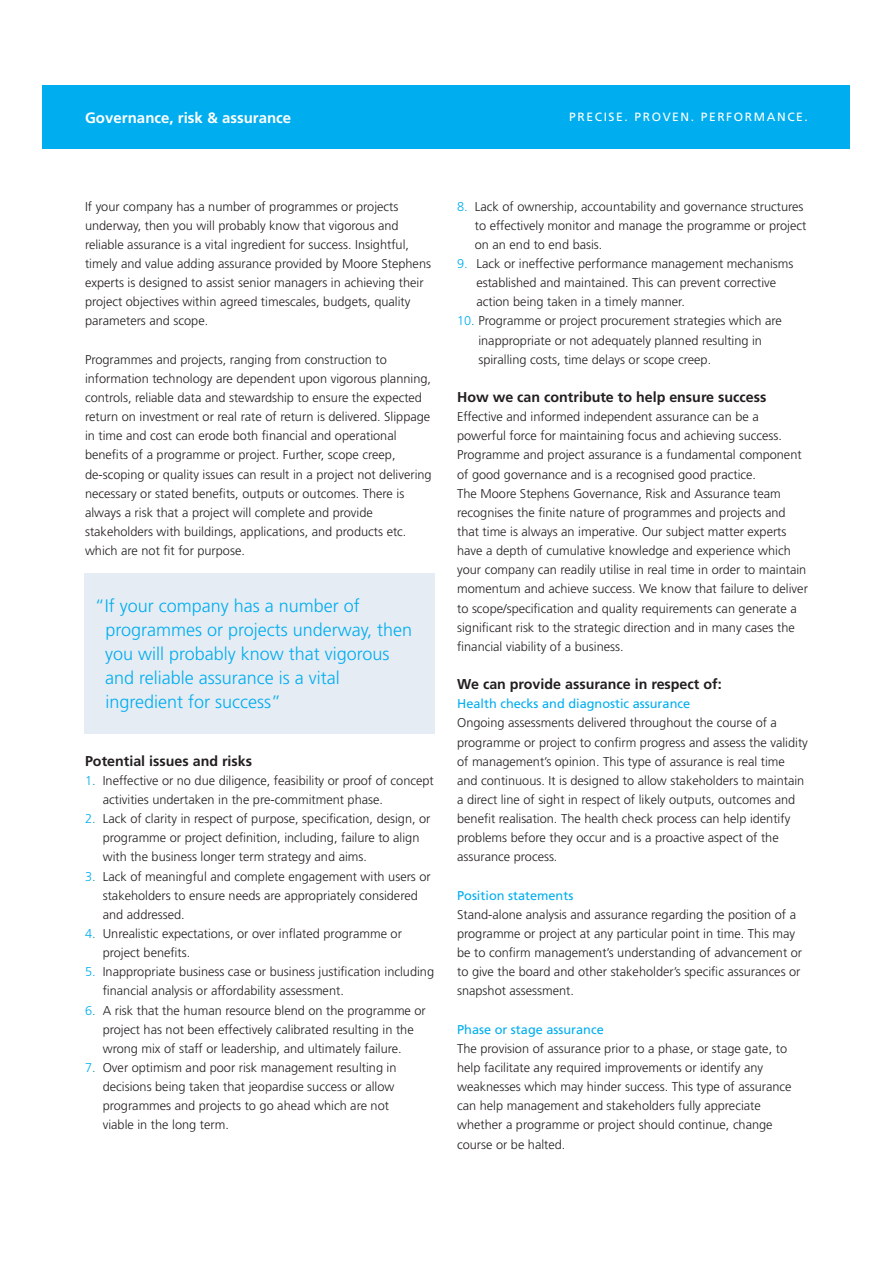
<style>
.page{position:relative;width:893px;height:1263px;background:#fff}
.page>*{position:absolute;margin:0;border:0;box-sizing:border-box;transform-origin:0 0}
.t1{font:300 18px/24px "Frutiger LT Std";color:#00aeef}
.Descriptor{font:700 15px "Frutiger LT Std";color:#fff}
.Subheading_1{font:700 14.25px "Frutiger LT Std";color:#231f20}
.Body_copy{font:300 12.75px/19.2px "Frutiger LT Std";color:#231f20}
.Subheading_2{font:12.75px "Frutiger LT Std";color:#00aeef}
.Strapline{font:12px "Frutiger LT Std";letter-spacing:.135em;color:#fff}
.s1{color:#00aeef}
.s2{color:#009290}
</style>
<div class="page">
<div style="left:43px;top:85px;width:807px;height:64px;background:#00aeef"></div>
<div style="left:84px;top:573px;width:351px;height:161px;background:#e6ecf4"></div>
<p class="Descriptor" style="left:85px;top:109px;width:208px">Governance, risk &amp; assurance</p>
<p class="Strapline" style="left:569px;top:110px;width:240px">PRECISE. PROVEN. PERFORMANCE.</p>
<p class="Body_copy" style="left:85px;top:197px;width:347px">If your company has a number of programmes or projects underway, then you will probably know that vigorous and reliable assurance is a vital ingredient for success. Insightful, timely and value adding assurance provided by Moore Stephens experts is designed to assist senior managers in achieving their project objectives within agreed timescales, budgets, quality parameters and scope.</p>
<p class="Body_copy" style="left:85px;top:350px;width:348px">Programmes and projects, ranging from construction to information technology are dependent upon vigorous planning, controls, reliable data and stewardship to ensure the expected return on investment or real rate of return is delivered. Slippage in time and cost can erode both financial and operational benefits of a programme or project. Further, scope creep, de-scoping or quality issues can result in a project not delivering necessary or stated benefits, outputs or outcomes. There is always a risk that a project will complete and provide stakeholders with buildings, applications, and products etc. which are not fit for purpose.</p>
<p class="t1" style="left:105px;top:594px;width:309px;text-indent:-10px">“If your company has a number of programmes or projects underway, then you will probably know that vigorous and reliable assurance is a vital ingredient for success”</p>
<p class="Subheading_1" style="left:85px;top:752px;width:169px">Potential issues and risks</p>
<p class="Body_copy" style="left:103px;top:771px;width:333px;text-indent:-18px"><span class="s1">1</span><span class="s2">.</span> Ineffective or no due diligence, feasibility or proof of concept activities undertaken in the pre-commitment phase.</p>
<p class="Body_copy" style="left:103px;top:809px;width:329px;text-indent:-18px"><span class="s1">2</span><span class="s2">.</span> Lack of clarity in respect of purpose, specification, design, or programme or project definition, including, failure to align with the business longer term strategy and aims.</p>
<p class="Body_copy" style="left:103px;top:867px;width:330px;text-indent:-18px"><span class="s1">3</span><span class="s2">.</span> Lack of meaningful and complete engagement with users or stakeholders to ensure needs are appropriately considered and addressed.</p>
<p class="Body_copy" style="left:103px;top:924px;width:301px;text-indent:-18px"><span class="s1">4</span><span class="s2">.</span> Unrealistic expectations, or over inflated programme or project benefits.</p>
<p class="Body_copy" style="left:103px;top:962px;width:333px;text-indent:-18px"><span class="s1">5.</span> Inappropriate business case or business justification including financial analysis or affordability assessment.</p>
<p class="Body_copy" style="left:85px;top:1001px;width:342px;text-align:center"><span class="s1">6</span><span class="s2">.</span> A risk that the human resource blend on the programme or project has not been effectively calibrated resulting in the wrong mix of staff or leadership, and ultimately failure.</p>
<p class="Body_copy" style="left:103px;top:1058px;width:295px;text-indent:-18px"><span class="s1">7</span><span class="s2">.</span> Over optimism and poor risk management resulting in decisions being taken that jeopardise success or allow programmes and projects to go ahead which are not viable in the long term.</p>
<p class="Body_copy" style="left:475px;top:197px;width:333px;text-indent:-18px"><span class="s1">8.</span> Lack of ownership, accountability and governance structures to effectively monitor and manage the programme or project on an end to end basis.</p>
<p class="Body_copy" style="left:476px;top:254px;width:319px;text-indent:-19px"><span class="s1">9.</span> Lack or ineffective performance management mechanisms established and maintained. This can prevent corrective action being taken in a timely manner.</p>
<p class="Body_copy" style="left:478px;top:312px;width:305px;text-indent:-21px"><span class="s1">10</span><span class="s2">.</span> Programme or project procurement strategies which are inappropriate or not adequately planned resulting in spiralling costs, time delays or scope creep.</p>
<p class="Subheading_1" style="left:457px;top:389px;width:311px">How we can contribute to help ensure success</p>
<p class="Body_copy" style="left:457px;top:407px;width:326px">Effective and informed independent assurance can be a powerful force for maintaining focus and achieving success.</p>
<p class="Body_copy" style="left:457px;top:446px;width:352px">Programme and project assurance is a fundamental component of good governance and is a recognised good practice.<br>The Moore Stephens Governance, Risk and Assurance team recognises the finite nature of programmes and projects and that time is always an imperative. Our subject matter experts have a depth of cumulative knowledge and experience which your company can readily utilise in real time in order to maintain momentum and achieve success. We know that failure to deliver to scope/specification and quality requirements can generate a significant risk to the strategic direction and in many cases the financial viability of a business.</p>
<p class="Subheading_1" style="left:457px;top:676px;width:266px">We can provide assurance in respect of:</p>
<p class="Subheading_2" style="left:457px;top:696px;width:235px">Health checks and diagnostic assurance</p>
<p class="Body_copy" style="left:457px;top:714px;width:352px">Ongoing assessments delivered throughout the course of a programme or project to confirm progress and assess the validity of management’s opinion. This type of assurance is real time and continuous. It is designed to allow stakeholders to maintain a direct line of sight in respect of likely outputs, outcomes and benefit realisation. The health check process can help identify problems before they occur and is a proactive aspect of the assurance process.</p>
<p class="Subheading_2" style="left:457px;top:888px;width:118px">Position statements</p>
<p class="Body_copy" style="left:457px;top:905px;width:347px">Stand-alone analysis and assurance regarding the position of a programme or project at any particular point in time. This may be to confirm management’s understanding of advancement or to give the board and other stakeholder’s specific assurances or snapshot assessment.</p>
<p class="Subheading_2" style="left:457px;top:1022px;width:148px">Phase or stage assurance</p>
<p class="Body_copy" style="left:457px;top:1039px;width:336px">The provision of assurance prior to a phase, or stage gate, to help facilitate any required improvements or identify any weaknesses which may hinder success. This type of assurance can help management and stakeholders fully appreciate whether a programme or project should continue, change course or be halted.</p>
</div>
